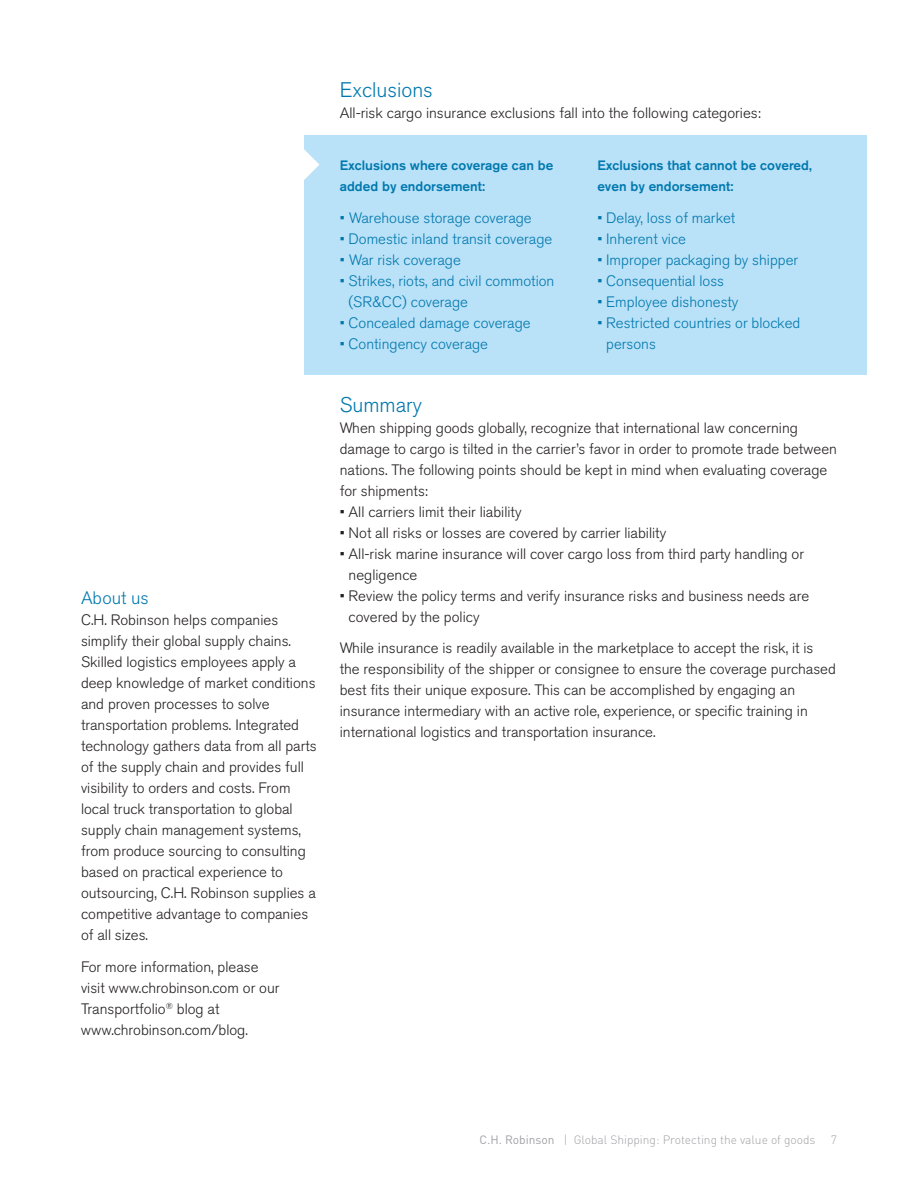
<style>
.page{position:relative;width:918px;height:1188px;background:#fff}
.page>*{position:absolute;margin:0;border:0;box-sizing:border-box;transform-origin:0 0}
.t1{font:300 21px "Akzidenz Grotesk BQ";color:#0078ae}
.t2{font:300 18px "Akzidenz Grotesk Pro";color:#0078ae}
.t3{font:300 15px/21px "Akzidenz Grotesk Pro";color:#231f20}
.t4{font:300 15px/21px "Akzidenz Grotesk Pro";color:#0078ae}
.t5{font:500 13.5px/21px "Akzidenz Grotesk BQ";color:#0078ae}
.t6{font:300 12px "DIN Pro";color:#a1a1a5}
.s1{font-weight:400}
</style>
<div class="page">
<div style="left:305px;top:136px;width:562px;height:239px;background:#b9e1f7"></div>
<svg style="left:304px;top:142px;width:15px;height:46px"></svg>
<p class="t2" style="left:81px;top:586px;width:69px">About us</p>
<p class="t3" style="left:81px;top:610px;width:237px">C.H. Robinson helps companies simplify their global supply chains.<br>Skilled logistics employees apply a deep knowledge of market conditions and proven processes to solve transportation problems. Integrated technology gathers data from all parts of the supply chain and provides full visibility to orders and costs. From local truck transportation to global supply chain management systems, from produce sourcing to consulting based on practical experience to outsourcing, C.H. Robinson supplies a competitive advantage to companies of all sizes.</p>
<p class="t3" style="left:81px;top:956px;width:200px">For more information, please visit www.chrobinson.com or our<br>Transportfolio<sup>®</sup> blog at www.chrobinson.com/blog.</p>
<h1 class="t1" style="left:340px;top:78px;width:95px">Exclusions</h1>
<p class="t3" style="left:340px;top:102px;width:423px">All-risk cargo insurance exclusions fall into the following categories:</p>
<p class="t5" style="left:340px;top:155px;width:215px">Exclusions where coverage can be added by endorsement:</p>
<p class="t4" style="left:340px;top:207px;width:194px">• Warehouse storage coverage</p>
<p class="t4" style="left:340px;top:228px;width:214px">• Domestic inland transit coverage</p>
<p class="t4" style="left:340px;top:249px;width:123px">• War risk coverage</p>
<p class="t4" style="left:349px;top:270px;width:207px;text-indent:-9px">• Strikes, riots, and civil commotion (SR&amp;CC) coverage</p>
<p class="t4" style="left:340px;top:312px;width:193px">• Concealed damage coverage</p>
<p class="t4" style="left:340px;top:333px;width:150px">• Contingency coverage</p>
<p class="t5" style="left:597px;top:155px;width:216px">Exclusions that cannot be covered, even by endorsement:</p>
<p class="t4" style="left:597px;top:207px;width:139px">• Delay, loss of market</p>
<p class="t4" style="left:597px;top:228px;width:90px">• Inherent vice</p>
<p class="t4" style="left:597px;top:249px;width:202px">• Improper packaging by shipper</p>
<p class="t4" style="left:597px;top:270px;width:128px">• Consequential loss</p>
<p class="t4" style="left:597px;top:291px;width:143px">• Employee dishonesty</p>
<p class="t4" style="left:606px;top:312px;width:196px;text-indent:-9px">• Restricted countries or blocked persons</p>
<h1 class="t1" style="left:340px;top:393px;width:84px">Summary</h1>
<p class="t3" style="left:340px;top:417px;width:499px">When shipping goods globally, recognize that international law concerning damage to cargo is tilted in the carrier’s favor in order to promote trade between nations. The following points should be kept in mind when evaluating coverage for shipments:</p>
<p class="t3" style="left:340px;top:501px;width:183px">• All carriers limit their liability</p>
<p class="t3" style="left:340px;top:522px;width:328px">• Not all risks or losses are covered by carrier liability</p>
<p class="t3" style="left:349px;top:543px;width:457px;text-indent:-9px">• All-risk marine insurance will cover cargo loss from third party handling or negligence</p>
<p class="t3" style="left:349px;top:585px;width:462px;text-indent:-9px">• Review the policy terms and verify insurance risks and business needs are covered by the policy</p>
<p class="t3" style="left:340px;top:638px;width:498px">While insurance is readily available in the marketplace to accept the risk, it is the responsibility of the shipper or consignee to ensure the coverage purchased best fits their unique exposure. This can be accomplished by engaging an insurance intermediary with an active role, experience, or specific training in international logistics and transportation insurance.</p>
<p class="t6" style="left:480px;top:1131px;width:337px"><span class="s1">C.H. Robinson</span> | Global Shipping: Protecting the value of goods</p>
<p class="t6" style="left:831px;top:1131px;width:8px">7</p>
</div>
